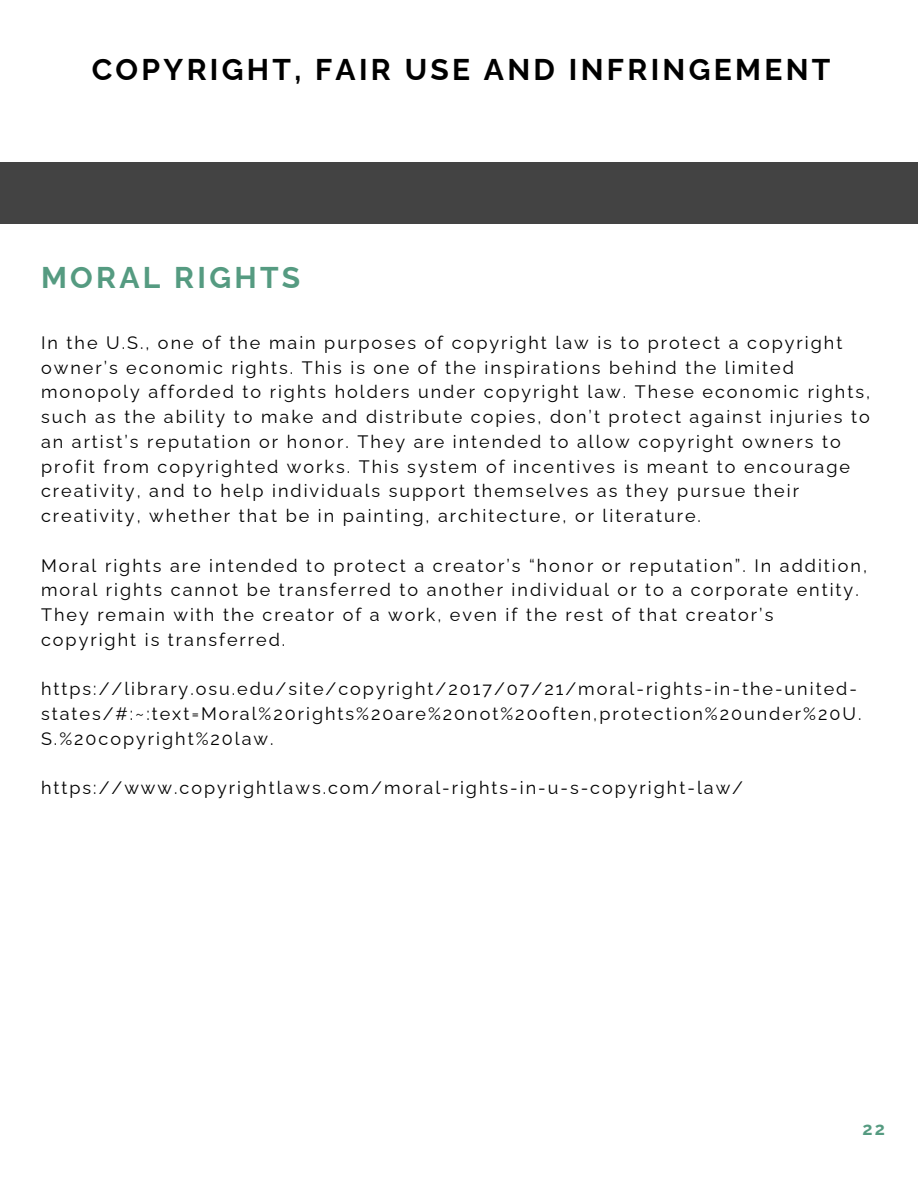
<style>
.page{position:relative;width:918px;height:1188px;background:#fff}
.page>*{position:absolute;margin:0;border:0;box-sizing:border-box;transform-origin:0 0}
.t1{font:700 30px "Raleway";letter-spacing:.11em;color:#000}
.t2{font:700 30px "Raleway";letter-spacing:.11em;color:#559b81}
.t3{font:18px/24.8px "Raleway";letter-spacing:.11em;color:#000}
.t4{font:700 18px "Raleway";color:#559b81}
</style>
<div class="page">
<div style="left:0;top:162px;width:918px;height:62px;background:#434343"></div>
<h1 class="t1" style="left:92px;top:52px;width:740px">COPYRIGHT, FAIR USE AND INFRINGEMENT</h1>
<h1 class="t2" style="left:41px;top:259px;width:261px">MORAL RIGHTS</h1>
<p class="t3" style="left:41px;top:330px;width:831px">In the U.S., one of the main purposes of copyright law is to protect a copyright owner’s economic rights. This is one of the inspirations behind the limited monopoly afforded to rights holders under copyright law. These economic rights, such as the ability to make and distribute copies, don’t protect against injuries to an artist’s reputation or honor. They are intended to allow copyright owners to profit from copyrighted works. This system of incentives is meant to encourage creativity, and to help individuals support themselves as they pursue their creativity, whether that be in painting, architecture, or literature.</p>
<p class="t3" style="left:41px;top:553px;width:828px">Moral rights are intended to protect a creator’s “honor or reputation”. In addition, moral rights cannot be transferred to another individual or to a corporate entity.<br>They remain with the creator of a work, even if the rest of that creator’s copyright is transferred.</p>
<p class="t3" style="left:41px;top:677px;width:822px">https://library.osu.edu/site/copyright/2017/07/21/moral-rights-in-the-united&shy;states/#:~:text=Moral%20rights%20are%20not%20often,protection%20under%20U.<br>S.%20copyright%20law.</p>
<p class="t3" style="left:41px;top:776px;width:704px">https://www.copyrightlaws.com/moral-rights-in-u-s-copyright-law/</p>
<p class="t4" style="left:863px;top:1118px;width:24px">22</p>
</div>
